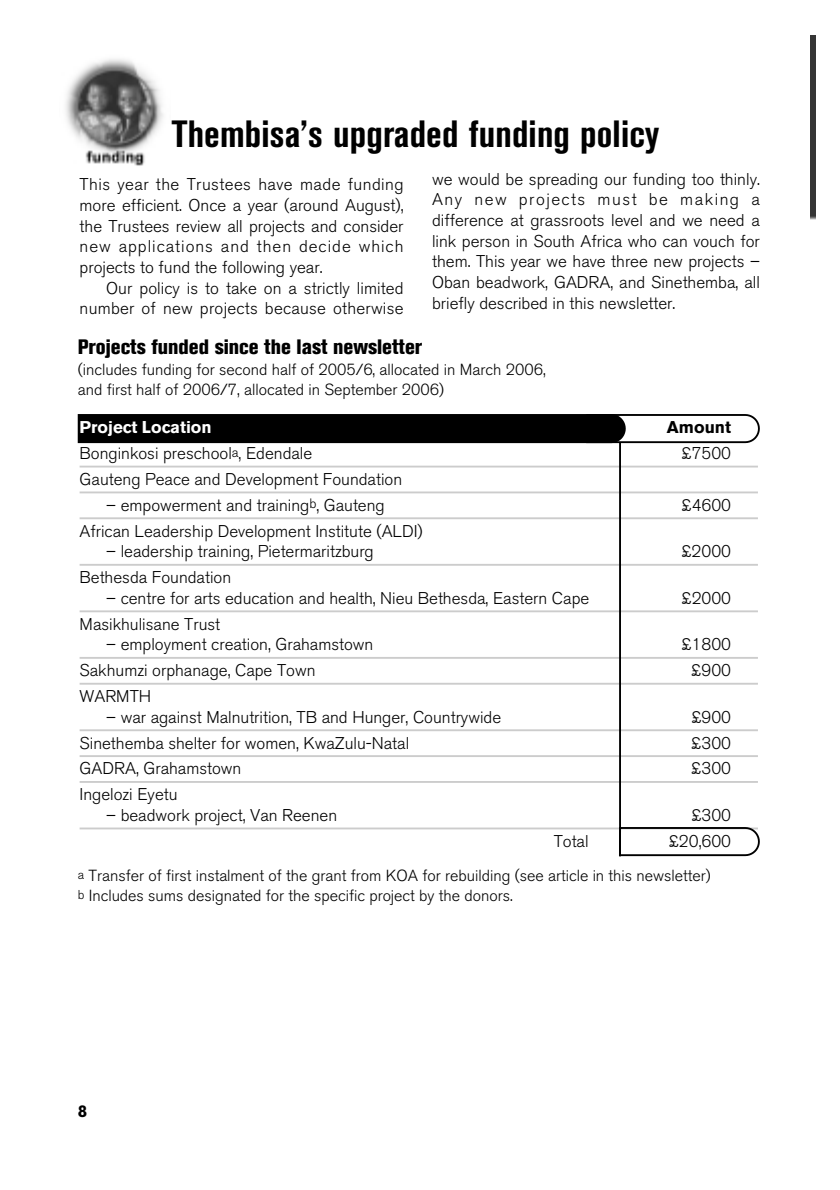
<style>
.page{position:relative;width:840px;height:1190px;background:#fff}
.page>*{position:absolute;margin:0;border:0;box-sizing:border-box;transform-origin:0 0}
.t1{font:700 condensed 37.6px "Akzidenz Grotesk BE";letter-spacing:.005em;color:#000;scale:1.05 1}
.t2{font:800 condensed 20.6px "Akzidenz Grotesk BE";color:#000}
.t3{font:300 17px/20.6px "Akzidenz Grotesk BE";color:#000;text-align:justify}
.t4{font:700 17px "Akzidenz Grotesk BE";color:#fff}
.t5{font:700 17px "Akzidenz Grotesk BE";color:#000}
.t6{font:300 16px/20.6px "Akzidenz Grotesk BE";color:#000}
.s1{font-size:13.6px}
.s2{font-size:12.8px}
</style>
<div class="page">
<img style="left:810px;top:36px;width:6px;height:184px">
<img style="left:65px;top:59px;width:98px;height:107px">
<hr style="left:80px;top:466px;width:678px;height:2px;background:#ccc">
<hr style="left:80px;top:492px;width:678px;height:1px;background:#ccc">
<hr style="left:80px;top:517px;width:678px;height:2px;background:#ccc">
<hr style="left:80px;top:564px;width:678px;height:2px;background:#ccc">
<hr style="left:80px;top:610px;width:678px;height:2px;background:#ccc">
<hr style="left:80px;top:657px;width:678px;height:2px;background:#ccc">
<hr style="left:80px;top:683px;width:678px;height:2px;background:#ccc">
<hr style="left:80px;top:729px;width:678px;height:2px;background:#ccc">
<hr style="left:80px;top:755px;width:678px;height:2px;background:#ccc">
<hr style="left:80px;top:781px;width:678px;height:2px;background:#ccc">
<hr style="left:80px;top:828px;width:678px;height:1px;background:#ccc">
<svg style="left:78px;top:414px;width:682px;height:30px"></svg>
<hr style="left:619px;top:442px;width:2px;height:414px;background:#000">
<svg style="left:618px;top:826px;width:142px;height:31px"></svg>
<h1 class="t1" style="left:172px;top:120px;width:466px">Thembisa’s upgraded funding policy</h1>
<p class="t3" style="left:80px;top:176px;width:326px">This year the Trustees have made funding more efficient. Once a year (around August), the Trustees review all projects and consider new applications and then decide which projects to fund the following year.</p>
<p class="t3" style="left:80px;top:280px;width:325px;text-align:right">Our policy is to take on a strictly limited number of new projects because otherwise</p>
<p class="t3" style="left:432px;top:170px;width:329px">we would be spreading our funding too thinly.<br>Any new projects must be making a difference at grassroots level and we need a link person in South Africa who can vouch for them. This year we have three new projects – Oban beadwork, GADRA, and Sinethemba, all briefly described in this newsletter.</p>
<p class="t2" style="left:78px;top:339px;width:346px">Projects funded since the last newsletter</p>
<p class="t6" style="left:78px;top:361px;width:470px">(includes funding for second half of 2005/6, allocated in March 2006, and first half of 2006/7, allocated in September 2006)</p>
<p class="t4" style="left:80px;top:421px;width:134px">Project Location</p>
<p class="t5" style="left:667px;top:421px;width:66px">Amount</p>
<p class="t3" style="left:80px;top:445px;width:234px">Bonginkosi preschool<span class="s1">a</span>, Edendale</p>
<p class="t3" style="left:681px;top:445px;width:51px">£7500</p>
<p class="t3" style="left:80px;top:471px;width:324px">Gauteng Peace and Development Foundation</p>
<p class="t3" style="left:106px;top:497px;width:280px">– empowerment and training<span class="s1">b</span>, Gauteng</p>
<p class="t3" style="left:681px;top:497px;width:51px">£4600</p>
<p class="t3" style="left:80px;top:522px;width:345px">African Leadership Development Institute (ALDI)</p>
<p class="t3" style="left:106px;top:543px;width:269px">– leadership training, Pietermaritzburg</p>
<p class="t3" style="left:681px;top:543px;width:51px">£2000</p>
<p class="t3" style="left:80px;top:569px;width:153px">Bethesda Foundation</p>
<p class="t3" style="left:106px;top:590px;width:485px">– centre for arts education and health, Nieu Bethesda, Eastern Cape</p>
<p class="t3" style="left:682px;top:590px;width:51px">£2000</p>
<p class="t3" style="left:80px;top:615px;width:142px">Masikhulisane Trust</p>
<p class="t3" style="left:106px;top:636px;width:269px">– employment creation, Grahamstown</p>
<p class="t3" style="left:681px;top:636px;width:51px">£1800</p>
<p class="t3" style="left:80px;top:662px;width:237px">Sakhumzi orphanage, Cape Town</p>
<p class="t3" style="left:691px;top:662px;width:41px">£900</p>
<p class="t3" style="left:80px;top:688px;width:73px">WARMTH</p>
<p class="t3" style="left:106px;top:709px;width:396px">– war against Malnutrition, TB and Hunger, Countrywide</p>
<p class="t3" style="left:691px;top:709px;width:41px">£900</p>
<p class="t3" style="left:80px;top:734px;width:331px">Sinethemba shelter for women, KwaZulu-Natal</p>
<p class="t3" style="left:691px;top:734px;width:41px">£300</p>
<p class="t3" style="left:80px;top:760px;width:163px">GADRA, Grahamstown</p>
<p class="t3" style="left:691px;top:760px;width:41px">£300</p>
<p class="t3" style="left:80px;top:786px;width:99px">Ingelozi Eyetu</p>
<p class="t3" style="left:106px;top:807px;width:232px">– beadwork project, Van Reenen</p>
<p class="t3" style="left:691px;top:807px;width:41px">£300</p>
<p class="t3" style="left:554px;top:833px;width:36px">Total</p>
<p class="t3" style="left:669px;top:833px;width:64px">£20,600</p>
<p class="t6" style="left:78px;top:867px;width:635px"><span class="s2">a</span> Transfer of first instalment of the grant from KOA for rebuilding (see article in this newsletter) <span class="s2">b</span> Includes sums designated for the specific project by the donors.</p>
<p class="t5" style="left:78px;top:1105px;width:11px">8</p>
</div>
